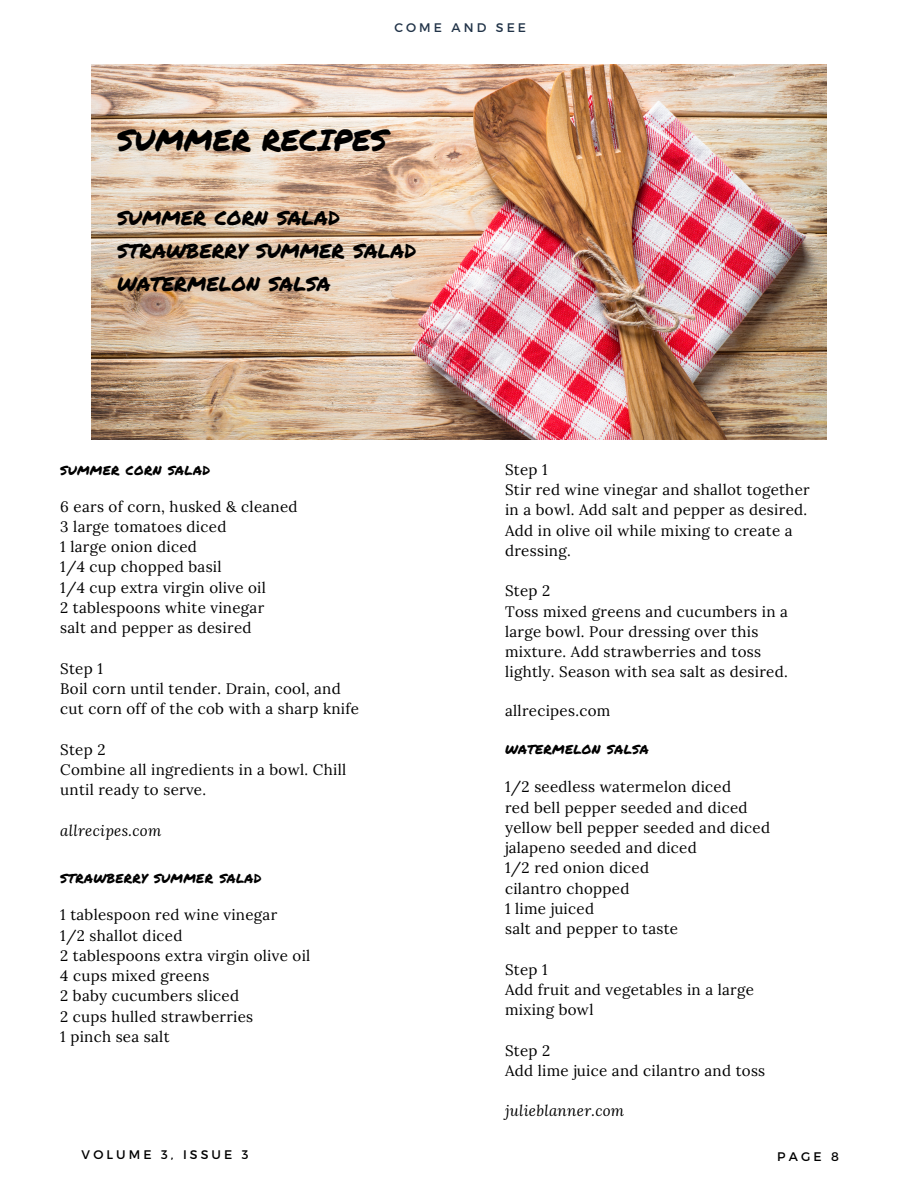
<style>
.page{position:relative;width:918px;height:1188px;background:#fff}
.page>*{position:absolute;margin:0;border:0;box-sizing:border-box;transform-origin:0 0}
.t1{font:29.7px "Permanent Marker";color:#000}
.t2{font:23.7px/32.7px "Permanent Marker";color:#000}
.t3{font:15.45px "Permanent Marker";letter-spacing:.02em;color:#010101}
.t4{font:15.15px/20.2px "Lora";letter-spacing:.02em;color:#010101}
.t5{font:italic 15.15px "Lora";letter-spacing:.02em;color:#010101}
.t6{font:12.45px "Montserrat";letter-spacing:.25em;color:#010101}
.t7{font:12.45px "Montserrat";letter-spacing:.25em;color:#213348}
</style>
<div class="page">
<img style="left:92px;top:64px;width:734px;height:376px">
<p class="t7" style="left:394px;top:20px;width:133px">COME AND SEE</p>
<h1 class="t1" style="left:117px;top:118px;width:272px">SUMMER RECIPES</h1>
<h2 class="t2" style="left:117px;top:200px;width:300px">summer corn salad strawberry summer salad watermelon salsa</h2>
<p class="t3" style="left:60px;top:458px;width:151px">summer corn salad</p>
<p class="t4" style="left:60px;top:496px;width:239px">6 ears of corn, husked &amp; cleaned<br>3 large tomatoes diced<br>1 large onion diced<br>1/4 cup chopped basil<br>1/4 cup extra virgin olive oil<br>2 tablespoons white vinegar<br>salt and pepper as desired</p>
<p class="t4" style="left:60px;top:658px;width:300px">Step 1<br>Boil corn until tender. Drain, cool, and cut corn off of the cob with a sharp knife</p>
<p class="t4" style="left:60px;top:739px;width:287px">Step 2<br>Combine all ingredients in a bowl. Chill until ready to serve.</p>
<p class="t5" style="left:60px;top:820px;width:103px">allrecipes.com</p>
<p class="t3" style="left:60px;top:866px;width:203px">strawberry summer salad</p>
<p class="t4" style="left:60px;top:905px;width:252px">1 tablespoon red wine vinegar<br>1/2 shallot diced<br>2 tablespoons extra virgin olive oil<br>4 cups mixed greens<br>2 baby cucumbers sliced<br>2 cups hulled strawberries<br>1 pinch sea salt</p>
<p class="t4" style="left:505px;top:459px;width:306px">Step 1<br>Stir red wine vinegar and shallot together in a bowl. Add salt and pepper as desired.<br>Add in olive oil while mixing to create a dressing.</p>
<p class="t4" style="left:505px;top:581px;width:284px">Step 2<br>Toss mixed greens and cucumbers in a large bowl. Pour dressing over this mixture. Add strawberries and toss lightly. Season with sea salt as desired.</p>
<p class="t4" style="left:505px;top:700px;width:107px">allrecipes.com</p>
<p class="t3" style="left:505px;top:737px;width:145px">watermelon salsa</p>
<p class="t4" style="left:505px;top:777px;width:266px">1/2 seedless watermelon diced<br>red bell pepper seeded and diced yellow bell pepper seeded and diced jalapeno seeded and diced<br>1/2 red onion diced<br>cilantro chopped<br>1 lime juiced<br>salt and pepper to taste</p>
<p class="t4" style="left:505px;top:959px;width:250px">Step 1<br>Add fruit and vegetables in a large mixing bowl</p>
<p class="t4" style="left:505px;top:1040px;width:262px">Step 2<br>Add lime juice and cilantro and toss</p>
<p class="t5" style="left:505px;top:1101px;width:121px">julieblanner.com</p>
<p class="t6" style="left:82px;top:1147px;width:168px">VOLUME 3, ISSUE 3</p>
<p class="t6" style="left:777px;top:1148px;width:63px">PAGE 8</p>
</div>
